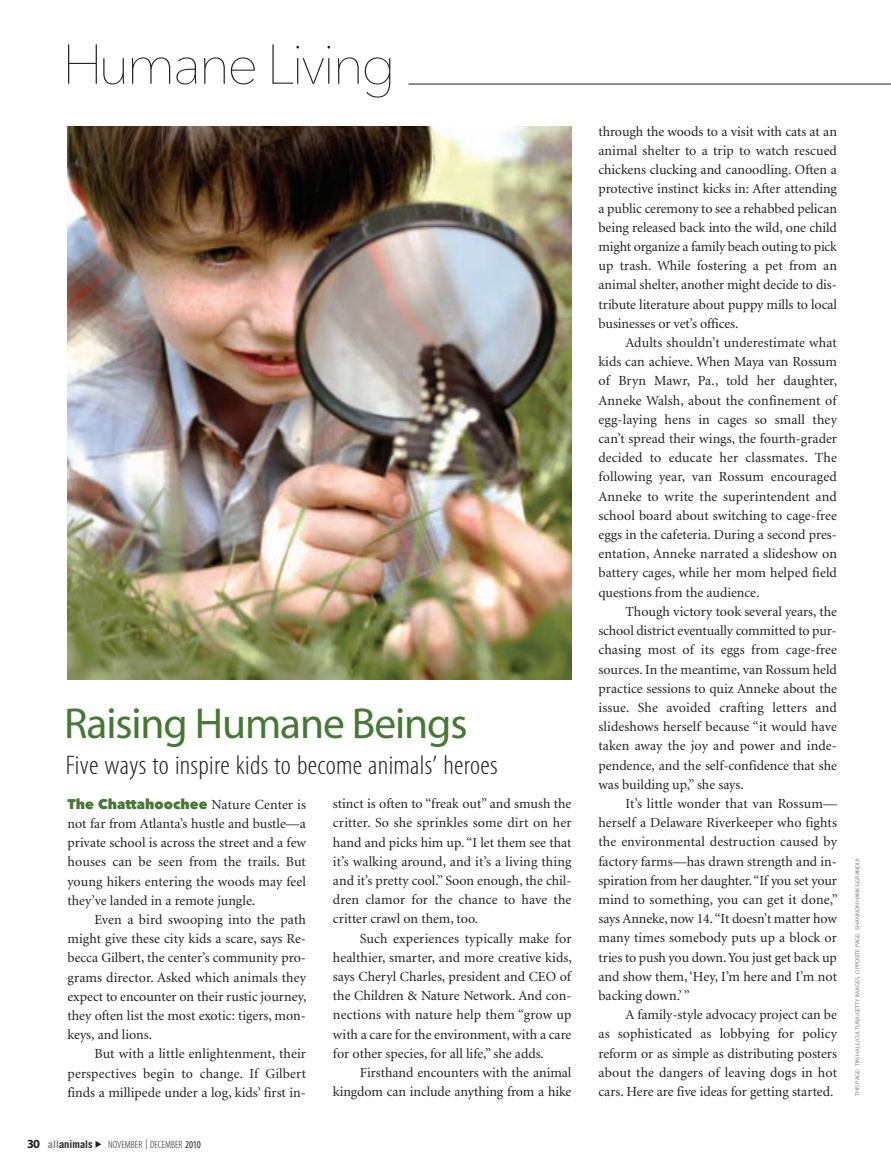
<style>
.page{position:relative;width:891px;height:1175px;background:#fff}
.page>*{position:absolute;margin:0;border:0;box-sizing:border-box;transform-origin:0 0}
.t1{font:200 55.5px "Avenir Next LT Pro";letter-spacing:-.05em;color:#231f20}
.t2{font:43.5px "Myriad MM400 RG600 NO";letter-spacing:-.025em;color:#477734}
.t3{font:27px "Myriad MM213 LT300 CN";letter-spacing:.01em;color:#231f20;scale:1.05 1}
.t4{font:13.95px/19.2px "Minion";color:#231f20;text-align:justify}
.t5{font:800 13.95px "Avenir Next LT Pro";letter-spacing:.005em;color:#477734}
.t6{font:10.5px "Myriad MM213 LT300 CN";color:#231f20}
.t7{font:700 10.5px "Trade Gothic";color:#231f20}
.t8{font:6px "Myriad MM400 RG600 NO";color:#808285}
.s1{font-family:"Minion";font-weight:400;color:#231f20}
.s2{font-family:"Myriad MM700 BD600 NO";font-weight:400;font-size:12.45px}
.s3{color:#808285}
.s4{font-family:"Myriad MM400 RG300 CN"}
</style>
<div class="page">
<svg style="left:95px;top:1141px;width:6px;height:6px"></svg>
<hr style="left:409px;top:84px;width:482px;height:1px;background:#231f20">
<img style="left:68px;top:126px;width:504px;height:554px">
<h1 class="t1" style="left:62px;top:44px;width:335px">Humane Living</h1>
<h2 class="t2" style="left:64px;top:707px;width:405px">Raising Humane Beings</h2>
<h3 class="t3" style="left:66px;top:755px;width:413px">Five ways to inspire kids to become animals’ heroes</h3>
<p class="t5" style="left:68px;top:799px;width:240px">The Chattahoochee <span class="s1">Nature Center is</span></p>
<p class="t4" style="left:68px;top:815px;width:240px">not far from Atlanta’s hustle and bustle—a private school is across the street and a few houses can be seen from the trails. But young hikers entering the woods may feel they’ve landed in a remote jungle.</p>
<p class="t4" style="left:68px;top:911px;width:240px;text-indent:27px">Even a bird swooping into the path might give these city kids a scare, says Re&shy;becca Gilbert, the center’s community pro&shy;grams director. Asked which animals they expect to encounter on their rustic journey, they often list the most exotic: tigers, mon&shy;keys, and lions.</p>
<p class="t4" style="left:68px;top:1045px;width:240px;text-indent:27px">But with a little enlightenment, their perspectives begin to change. If Gilbert finds a millipede under a log, kids’ first in-</p>
<p class="t7" style="left:27px;top:1140px;width:67px"><span class="s2">30</span> <span class="s3">all</span>animals</p>
<p class="t6" style="left:108px;top:1140px;width:94px">NOVEMBER | DECEMBER <span class="s4">2010</span></p>
<p class="t4" style="left:333px;top:795px;width:240px">stinct is often to “freak out” and smush the critter. So she sprinkles some dirt on her hand and picks him up. “I let them see that it’s walking around, and it’s a living thing and it’s pretty cool.” Soon enough, the chil&shy;dren clamor for the chance to have the critter crawl on them, too.</p>
<p class="t4" style="left:333px;top:929px;width:240px;text-indent:27px">Such experiences typically make for healthier, smarter, and more creative kids, says Cheryl Charles, president and CEO of the Children &amp; Nature Network. And con&shy;nections with nature help them “grow up with a care for the environment, with a care for other species, for all life,” she adds.</p>
<p class="t4" style="left:333px;top:1064px;width:240px;text-align:right">Firsthand encounters with the animal kingdom can include anything from a hike</p>
<p class="t4" style="left:598px;top:123px;width:240px">through the woods to a visit with cats at an animal shelter to a trip to watch rescued chickens clucking and canoodling. Often a protective instinct kicks in: After attending a public ceremony to see a rehabbed pelican being released back into the wild, one child might organize a family beach outing to pick up trash. While fostering a pet from an animal shelter, another might decide to dis&shy;tribute literature about puppy mills to local businesses or vet’s offices.</p>
<p class="t4" style="left:598px;top:334px;width:240px;text-indent:27px">Adults shouldn’t underestimate what kids can achieve. When Maya van Rossum of Bryn Mawr, Pa., told her daughter, Anneke Walsh, about the confinement of egg-laying hens in cages so small they can’t spread their wings, the fourth-grader decided to educate her classmates. The following year, van Rossum encouraged Anneke to write the superintendent and school board about switching to cage-free eggs in the cafeteria. During a second pres&shy;entation, Anneke narrated a slideshow on battery cages, while her mom helped field questions from the audience.</p>
<p class="t4" style="left:598px;top:603px;width:240px;text-indent:27px">Though victory took several years, the school district eventually committed to pur&shy;chasing most of its eggs from cage-free sources. In the meantime, van Rossum held practice sessions to quiz Anneke about the issue. She avoided crafting letters and slideshows herself because “it would have taken away the joy and power and inde&shy;pendence, and the self-confidence that she was building up,” she says.</p>
<p class="t4" style="left:598px;top:795px;width:241px;text-indent:27px">It’s little wonder that van Rossum— herself a Delaware Riverkeeper who fights the environmental destruction caused by factory farms—has drawn strength and in&shy;spiration from her daughter.“If you set your mind to something, you can get it done,” says Anneke, now 14.“It doesn’t matter how many times somebody puts up a block or tries to push you down. You just get back up and show them, ‘Hey, I’m here and I’m not backing down.’ ”</p>
<p class="t4" style="left:598px;top:1006px;width:240px;text-indent:27px">A family-style advocacy project can be as sophisticated as lobbying for policy reform or as simple as distributing posters about the dangers of leaving dogs in hot cars. Here are five ideas for getting started.</p>
<p class="t8" style="left:855px;top:1096px;width:239px;rotate:-90deg">THIS PAGE: TIM HALL/CULTURA/GETTY IMAGES. OPPOSITE PAGE: SHANNON HANKS-GRANDIA</p>
</div>
